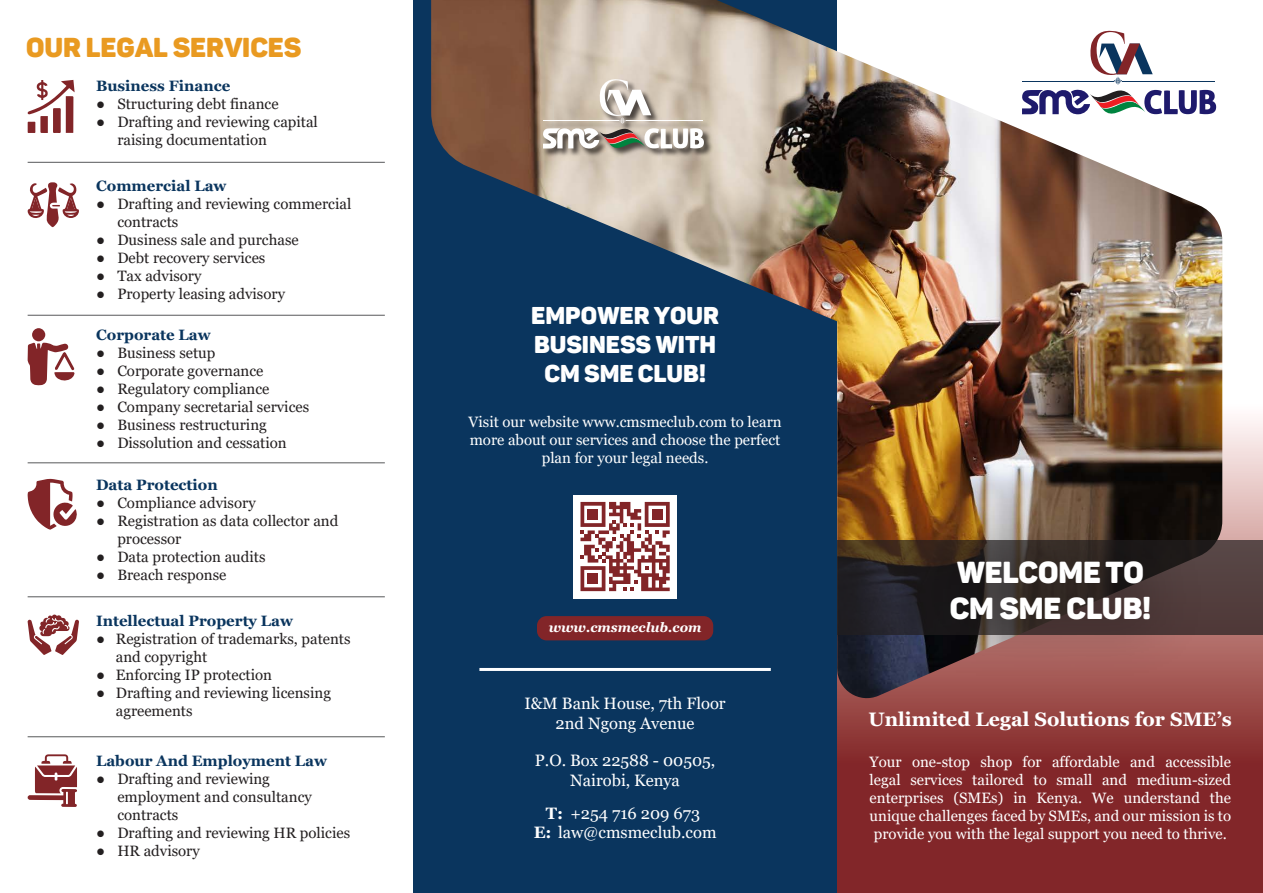
<style>
.page{position:relative;width:1263px;height:893px;background:#fff}
.page>*{position:absolute;margin:0;border:0;box-sizing:border-box;transform-origin:0 0}
.t1{font:900 30px/36px "Panton";color:#fff}
.t2{font:900 27px "Panton";color:#e99a21}
.t3{font:900 24px/28.8px "Panton";color:#fff;text-align:center}
.t4{font:700 19.5px "Georgia";color:#fff}
.t5{font:16.5px/19.8px "Georgia";color:#fff;text-align:center}
.t6{font:15px/18px "Georgia";color:#231f20}
.t7{font:15px/18px "Georgia";color:#fff;text-align:center}
.t8{font:700 15px "Georgia";color:#0a355e}
.t9{font:italic 700 13.35px "Georgia";color:#fff}
.s1{font-weight:700}
</style>
<div class="page">
<div style="left:412px;top:0;width:426px;height:893px;background:#0a355e"></div>
<svg style="left:838px;top:236px;width:425px;height:657px;background:#954547"></svg>
<img style="left:431px;top:0;width:791px;height:704px">
<svg style="left:837px;top:540px;width:426px;height:94px;background:#3e3131"></svg>
<img style="left:873px;top:480px;width:355px;height:223px">
<svg style="left:1022px;top:30px;width:194px;height:88px"></svg>
<img style="left:540px;top:77px;width:175px;height:83px">
<svg style="left:543px;top:78px;width:161px;height:74px;background:#c5bbaf"></svg>
<svg style="left:27px;top:80px;width:48px;height:53px"></svg>
<svg style="left:28px;top:182px;width:51px;height:46px"></svg>
<div style="left:32px;top:328px;width:13px;height:13px;background:#822528;border-radius:50%"></div>
<svg style="left:28px;top:343px;width:47px;height:42px"></svg>
<svg style="left:28px;top:479px;width:49px;height:51px"></svg>
<svg style="left:28px;top:614px;width:51px;height:41px"></svg>
<svg style="left:28px;top:754px;width:49px;height:53px"></svg>
<hr style="left:28px;top:736px;width:357px;height:1px;background:#57585a">
<hr style="left:28px;top:596px;width:357px;height:1px;background:#57585a">
<hr style="left:28px;top:462px;width:357px;height:1px;background:#57585a">
<hr style="left:28px;top:315px;width:357px;height:1px;background:#57585a">
<hr style="left:28px;top:162px;width:357px;height:1px;background:#57585a">
<h2 class="t2" style="left:26px;top:31px;width:277px">OUR LEGAL SERVICES</h2>
<p class="t8" style="left:96px;top:76px;width:136px">Business Finance</p>
<p class="t6" style="left:96px;top:95px;width:184px">● Structuring debt finance</p>
<p class="t6" style="left:117px;top:113px;width:202px;text-indent:-21px">● Drafting and reviewing capital raising documentation</p>
<p class="t8" style="left:96px;top:176px;width:132px">Commercial Law</p>
<p class="t6" style="left:117px;top:195px;width:235px;text-indent:-21px">● Drafting and reviewing commercial contracts</p>
<p class="t6" style="left:96px;top:231px;width:204px">● Dusiness sale and purchase</p>
<p class="t6" style="left:96px;top:249px;width:171px">● Debt recovery services</p>
<p class="t6" style="left:96px;top:267px;width:107px">● Tax advisory</p>
<p class="t6" style="left:96px;top:285px;width:190px">● Property leasing advisory</p>
<p class="t8" style="left:96px;top:325px;width:116px">Corporate Law</p>
<p class="t6" style="left:96px;top:344px;width:121px">● Business setup</p>
<p class="t6" style="left:96px;top:362px;width:169px">● Corporate governance</p>
<p class="t6" style="left:96px;top:380px;width:175px">● Regulatory compliance</p>
<p class="t6" style="left:96px;top:398px;width:215px">● Company secretarial services</p>
<p class="t6" style="left:96px;top:416px;width:172px">● Business restructuring</p>
<p class="t6" style="left:96px;top:434px;width:192px">● Dissolution and cessation</p>
<p class="t8" style="left:96px;top:475px;width:123px">Data Protection</p>
<p class="t6" style="left:96px;top:494px;width:161px">● Compliance advisory</p>
<p class="t6" style="left:117px;top:512px;width:223px;text-indent:-21px">● Registration as data collector and processor</p>
<p class="t6" style="left:96px;top:548px;width:171px">● Data protection audits</p>
<p class="t6" style="left:96px;top:566px;width:132px">● Breach response</p>
<p class="t8" style="left:96px;top:611px;width:198px">Intellectual Property Law</p>
<p class="t6" style="left:116px;top:630px;width:236px;text-indent:-20px">● Registration of trademarks, patents and copyright</p>
<p class="t6" style="left:96px;top:666px;width:177px">● Enforcing IP protection</p>
<p class="t6" style="left:116px;top:684px;width:217px;text-indent:-20px">● Drafting and reviewing licensing agreements</p>
<p class="t8" style="left:96px;top:751px;width:232px">Labour And Employment Law</p>
<p class="t6" style="left:117px;top:770px;width:196px;text-indent:-21px">● Drafting and reviewing employment and consultancy contracts</p>
<p class="t6" style="left:96px;top:824px;width:256px">● Drafting and reviewing HR policies</p>
<p class="t6" style="left:96px;top:842px;width:105px">● HR advisory</p>
<h3 class="t3" style="left:531px;top:301px;width:189px">EMPOWER YOUR<br>BUSINESS WITH<br>CM SME CLUB!</h3>
<p class="t7" style="left:468px;top:413px;width:315px">Visit our website www.cmsmeclub.com to learn more about our services and choose the perfect plan for your legal needs.</p>
<p class="t9" style="left:549px;top:619px;width:154px">www.cmsmeclub.com</p>
<p class="t5" style="left:524px;top:693px;width:203px">I&amp;M Bank House, 7th Floor<br>2nd Ngong Avenue</p>
<p class="t5" style="left:535px;top:751px;width:182px">P.O. Box 22588 - 00505,<br>Nairobi, Kenya</p>
<p class="t5" style="left:534px;top:803px;width:184px"><span class="s1">T:</span> +254 716 209 673<br><span class="s1">E:</span> law@cmsmeclub.com</p>
<h1 class="t1" style="left:950px;top:554px;width:203px">WELCOME TO<br>CM SME CLUB!</h1>
<h3 class="t4" style="left:868px;top:707px;width:365px">Unlimited Legal Solutions for SME’s</h3>
<p class="t7" style="left:870px;top:753px;width:363px;text-align:justify">Your one-stop shop for affordable and accessible legal services tailored to small and medium-sized enterprises (SMEs) in Kenya. We understand the unique challenges faced by SMEs, and our mission is to provide you with the legal support you need to thrive.</p>
</div>
